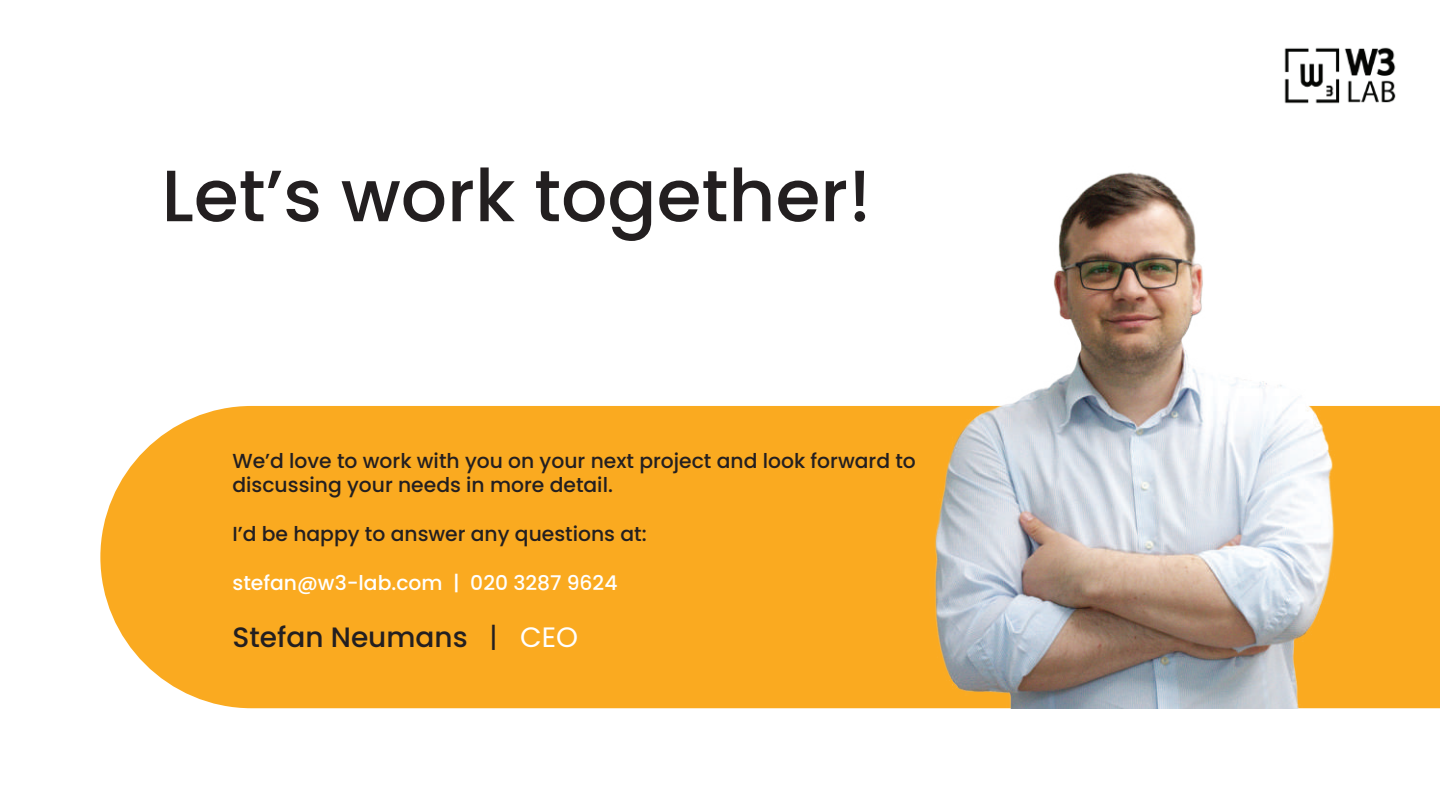
<style>
.page{position:relative;width:1440px;height:810px;background:#fff}
.page>*{position:absolute;margin:0;border:0;box-sizing:border-box;transform-origin:0 0}
.t1{font:500 72.6px "Poppins";color:#231f20}
.t2{font:500 28px "Poppins";color:#231f20}
.t3{font:500 20.4px/24.4px "Poppins";color:#231f20}
.t4{font:500 20.4px "Poppins";color:#fff}
.s1{font-weight:400}
.s2{font-weight:400;color:#fff}
</style>
<div class="page">
<img style="left:1284px;top:47px;width:112px;height:57px">
<div style="left:100px;top:406px;width:1340px;height:302px;background:#faaa20"></div>
<img style="left:928px;top:172px;width:411px;height:536px">
<h1 class="t1" style="left:162px;top:154px;width:711px">Let’s work together!</h1>
<p class="t3" style="left:232px;top:448px;width:685px">We’d love to work with you on your next project and look forward to discussing your needs in more detail.</p>
<p class="t3" style="left:232px;top:522px;width:416px">I’d be happy to answer any questions at:</p>
<p class="t4" style="left:232px;top:571px;width:387px">stefan@w3-lab.com | 020 3287 9624</p>
<h2 class="t2" style="left:232px;top:621px;width:347px">Stefan Neumans <span class="s1">|</span> <span class="s2">CEO</span></h2>
</div>
